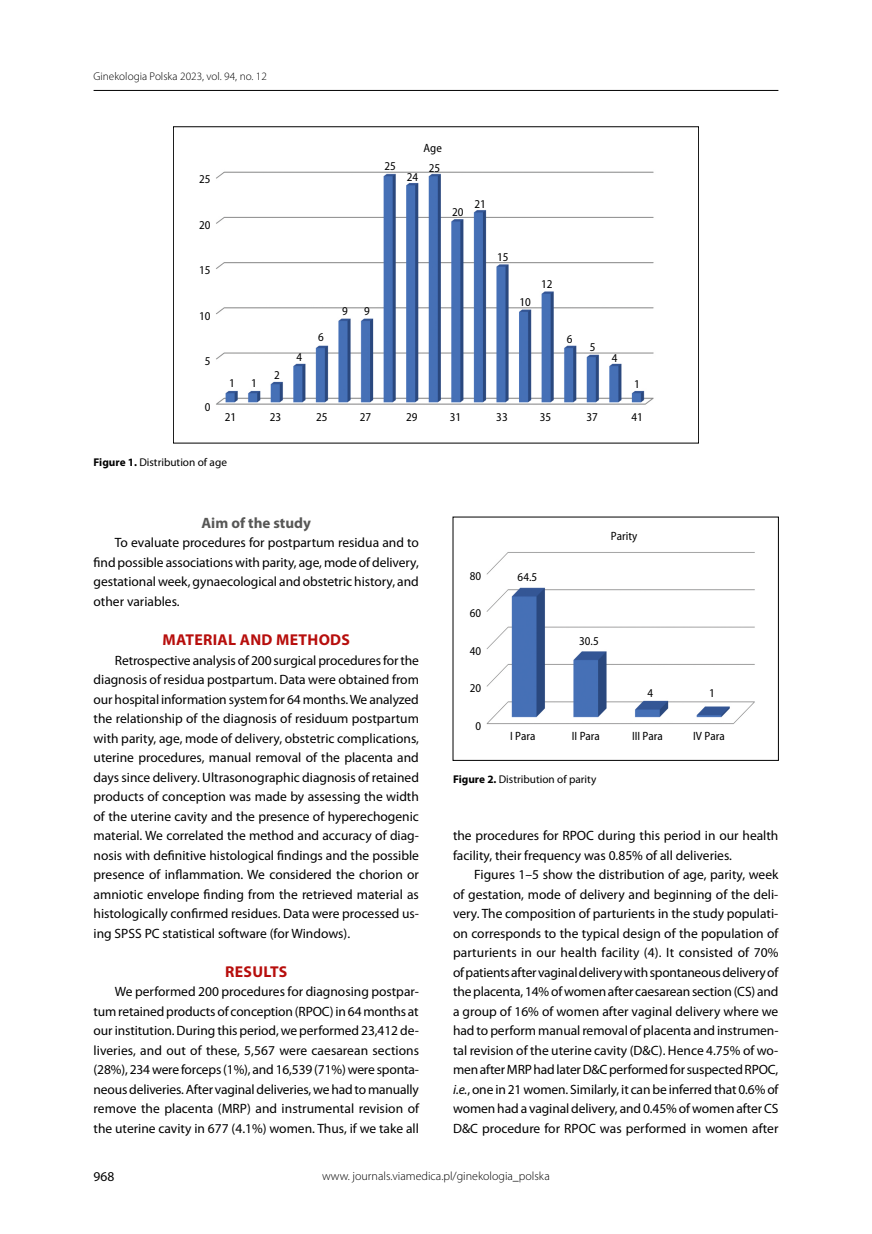
<style>
.page{position:relative;width:872px;height:1234px;background:#fff}
.page>*{position:absolute;margin:0;border:0;box-sizing:border-box;transform-origin:0 0}
.t1{font:700 15.75px "Myriad Pro";letter-spacing:.02em;color:#b70e0c}
.t2{font:700 15px "Myriad Pro";color:#575756}
.t3{font:13.5px/19.5px "Myriad Pro";color:#000;text-align:justify}
.t4{font:semi-condensed 12px "Myriad Pro";color:#000}
.t5{font:300 12px "Myriad Pro";color:#000}
.t6{font:11.25px "Myriad Pro";color:#000}
.t7{font:300 11.25px "Myriad Pro";color:#000}
.s1{font-weight:700}
.s2{font-style:italic}
</style>
<div class="page">
<hr style="left:94px;top:90px;width:684px;height:1px;background:#000">
<img style="left:486px;top:552px;width:269px;height:173px">
<div style="left:173px;top:126px;width:526px;height:317px;border:1px solid #000"></div>
<img style="left:216px;top:171px;width:438px;height:234px">
<p class="t7" style="left:94px;top:71px;width:175px">Ginekologia Polska 2023, vol. 94, no. 12</p>
<p class="t4" style="left:199px;top:173px;width:13px">25</p>
<p class="t4" style="left:199px;top:218px;width:13px">20</p>
<p class="t4" style="left:199px;top:263px;width:13px">15</p>
<p class="t4" style="left:199px;top:309px;width:13px">10</p>
<p class="t4" style="left:205px;top:354px;width:7px">5</p>
<p class="t4" style="left:205px;top:400px;width:7px">0</p>
<p class="t4" style="left:229px;top:376px;width:7px">1</p>
<p class="t4" style="left:251px;top:376px;width:7px">1</p>
<p class="t4" style="left:274px;top:368px;width:7px">2</p>
<p class="t4" style="left:296px;top:350px;width:7px">4</p>
<p class="t4" style="left:318px;top:331px;width:7px">6</p>
<p class="t4" style="left:342px;top:304px;width:7px">9</p>
<p class="t4" style="left:364px;top:304px;width:7px">9</p>
<p class="t4" style="left:384px;top:159px;width:13px">25</p>
<p class="t4" style="left:423px;top:141px;width:20px">Age</p>
<p class="t4" style="left:407px;top:171px;width:13px">24</p>
<p class="t4" style="left:429px;top:162px;width:13px">25</p>
<p class="t4" style="left:452px;top:205px;width:13px">20</p>
<p class="t4" style="left:474px;top:198px;width:13px">21</p>
<p class="t4" style="left:497px;top:250px;width:13px">15</p>
<p class="t4" style="left:519px;top:295px;width:13px">10</p>
<p class="t4" style="left:541px;top:277px;width:13px">12</p>
<p class="t4" style="left:567px;top:333px;width:7px">6</p>
<p class="t4" style="left:590px;top:340px;width:7px">5</p>
<p class="t4" style="left:612px;top:351px;width:7px">4</p>
<p class="t4" style="left:634px;top:377px;width:7px">1</p>
<p class="t4" style="left:225px;top:410px;width:13px">21</p>
<p class="t4" style="left:270px;top:410px;width:13px">23</p>
<p class="t4" style="left:316px;top:410px;width:13px">25</p>
<p class="t4" style="left:360px;top:410px;width:13px">27</p>
<p class="t4" style="left:406px;top:410px;width:13px">29</p>
<p class="t4" style="left:450px;top:410px;width:13px">31</p>
<p class="t4" style="left:496px;top:410px;width:13px">33</p>
<p class="t4" style="left:540px;top:410px;width:13px">35</p>
<p class="t4" style="left:586px;top:410px;width:13px">37</p>
<p class="t4" style="left:631px;top:410px;width:13px">41</p>
<p class="t6" style="left:94px;top:455px;width:135px"><span class="s1">Figure 1.</span> Distribution of age</p>
<p class="t2" style="left:201px;top:514px;width:111px">Aim of the study</p>
<p class="t3" style="left:94px;top:533px;width:327px;text-indent:21px">To evaluate procedures for postpartum residua and to find possible associations with parity, age, mode of delivery, gestational week, gynaecological and obstetric history, and other variables.</p>
<p class="t1" style="left:162px;top:630px;width:189px">MATERIAL AND METHODS</p>
<p class="t3" style="left:94px;top:650px;width:327px;text-indent:21px">Retrospective analysis of 200 surgical procedures for the diagnosis of residua postpartum. Data were obtained from our hospital information system for 64 months. We analyzed the relationship of the diagnosis of residuum postpartum with parity, age, mode of delivery, obstetric complications, uterine procedures, manual removal of the placenta and days since delivery. Ultrasonographic diagnosis of retained products of conception was made by assessing the width of the uterine cavity and the presence of hyperechogenic material. We correlated the method and accuracy of diag&shy;nosis with definitive histological findings and the possible presence of inflammation. We considered the chorion or amniotic envelope finding from the retrieved material as histologically confirmed residues. Data were processed us&shy;ing SPSS PC statistical software (for Windows).</p>
<p class="t1" style="left:225px;top:962px;width:64px">RESULTS</p>
<p class="t3" style="left:94px;top:982px;width:327px;text-indent:21px">We performed 200 procedures for diagnosing postpar&shy;tum retained products of conception (RPOC) in 64 months at our institution. During this period, we performed 23,412 de&shy;liveries, and out of these, 5,567 were caesarean sections (28%), 234 were forceps (1%), and 16,539 (71%) were sponta&shy;neous deliveries. After vaginal deliveries, we had to manually remove the placenta (MRP) and instrumental revision of the uterine cavity in 677 (4.1%) women. Thus, if we take all</p>
<p class="t4" style="left:470px;top:569px;width:13px">80</p>
<p class="t4" style="left:470px;top:606px;width:13px">60</p>
<p class="t4" style="left:470px;top:644px;width:13px">40</p>
<p class="t4" style="left:470px;top:681px;width:13px">20</p>
<p class="t4" style="left:475px;top:719px;width:7px">0</p>
<p class="t4" style="left:517px;top:570px;width:21px">64.5</p>
<p class="t4" style="left:510px;top:729px;width:27px">I Para</p>
<p class="t4" style="left:611px;top:529px;width:28px">Parity</p>
<p class="t4" style="left:579px;top:634px;width:21px">30.5</p>
<p class="t4" style="left:572px;top:729px;width:30px">II Para</p>
<p class="t4" style="left:647px;top:685px;width:7px">4</p>
<p class="t4" style="left:709px;top:685px;width:7px">1</p>
<p class="t4" style="left:632px;top:729px;width:32px">III Para</p>
<p class="t4" style="left:693px;top:729px;width:33px">IV Para</p>
<p class="t6" style="left:453px;top:773px;width:145px"><span class="s1">Figure 2.</span> Distribution of parity</p>
<p class="t3" style="left:453px;top:826px;width:327px">the procedures for RPOC during this period in our health facility, their frequency was 0.85% of all deliveries.</p>
<p class="t3" style="left:453px;top:865px;width:327px;text-indent:21px">Figures 1–5 show the distribution of age, parity, week of gestation, mode of delivery and beginning of the deli&shy;very. The composition of parturients in the study populati&shy;on corresponds to the typical design of the population of parturients in our health facility (4). It consisted of 70% of patients after vaginal delivery with spontaneous delivery of the placenta, 14% of women after caesarean section (CS) and a group of 16% of women after vaginal delivery where we had to perform manual removal of placenta and instrumen&shy;tal revision of the uterine cavity (D&amp;C). Hence 4.75% of wo&shy;men after MRP had later D&amp;C performed for suspected RPOC, <span class="s2">i.e.</span>, one in 21 women. Similarly, it can be inferred that 0.6% of women had a vaginal delivery, and 0.45% of women after CS D&amp;C procedure for RPOC was performed in women after</p>
<p class="t3" style="left:94px;top:1166px;width:22px">968</p>
<p class="t5" style="left:322px;top:1169px;width:229px">www. journals.viamedica.pl/ginekologia_polska</p>
</div>
